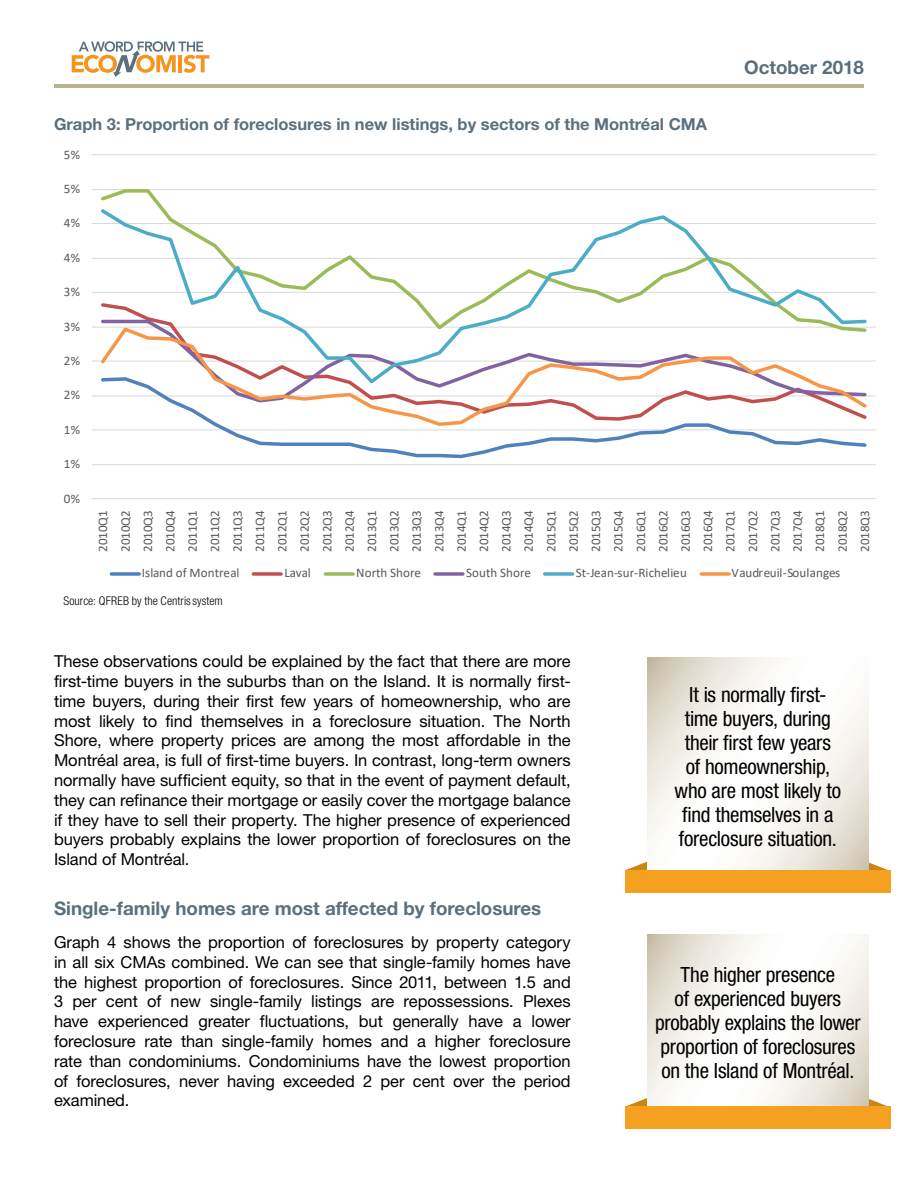
<style>
.page{position:relative;width:918px;height:1188px;background:#fff}
.page>*{position:absolute;margin:0;border:0;box-sizing:border-box;transform-origin:0 0}
.t1{font:condensed 21px/24px "Helvetica Neue LT Std";letter-spacing:-.015em;color:#000;text-align:center}
.t2{font:700 18.75px "Helvetica Neue LT Std";color:#5c6f7c}
.t3{font:16.5px/19.8px "Helvetica Neue LT Std";letter-spacing:-.005em;color:#000;text-align:justify}
.t4{font:700 16.5px "Helvetica Neue LT Std";color:#5c6f7c}
.t5{font:13.05px/22.4px "Calibri";letter-spacing:.005em;color:#595959;text-align:justify}
.t6{font:300 condensed 12px "Helvetica Neue LT Std";letter-spacing:.005em;color:#000}
</style>
<div class="page">
<svg style="left:72px;top:41px;width:137px;height:36px"></svg>
<hr style="left:54px;top:84px;width:810px;height:3px;background:#b9b098">
<hr style="left:92px;top:464px;width:784px;height:1px;background:#d9d9d9">
<hr style="left:92px;top:429px;width:784px;height:1px;background:#d9d9d9">
<hr style="left:92px;top:395px;width:784px;height:1px;background:#d9d9d9">
<hr style="left:92px;top:361px;width:784px;height:1px;background:#d9d9d9">
<hr style="left:92px;top:327px;width:784px;height:1px;background:#d9d9d9">
<hr style="left:92px;top:292px;width:784px;height:1px;background:#d9d9d9">
<hr style="left:92px;top:258px;width:784px;height:1px;background:#d9d9d9">
<hr style="left:92px;top:223px;width:784px;height:1px;background:#d9d9d9">
<hr style="left:92px;top:189px;width:784px;height:1px;background:#d9d9d9">
<hr style="left:92px;top:154px;width:784px;height:1px;background:#d9d9d9">
<hr style="left:92px;top:498px;width:784px;height:1px;background:#d9d9d9">
<svg style="left:99px;top:428px;width:770px;height:31px"></svg>
<svg style="left:101px;top:206px;width:766px;height:119px"></svg>
<svg style="left:98px;top:325px;width:772px;height:103px"></svg>
<svg style="left:111px;top:572px;width:28px;height:4px"></svg>
<svg style="left:253px;top:572px;width:28px;height:4px"></svg>
<svg style="left:325px;top:572px;width:28px;height:4px"></svg>
<svg style="left:435px;top:572px;width:28px;height:4px"></svg>
<svg style="left:545px;top:572px;width:28px;height:4px"></svg>
<svg style="left:701px;top:572px;width:28px;height:4px"></svg>
<svg style="left:869px;top:862px;width:19px;height:8px"></svg>
<svg style="left:626px;top:861px;width:21px;height:9px"></svg>
<svg style="left:648px;top:657px;width:221px;height:213px"></svg>
<div style="left:626px;top:870px;width:265px;height:23px;background:#f4a021"></div>
<svg style="left:869px;top:1099px;width:22px;height:8px"></svg>
<svg style="left:625px;top:1094px;width:23px;height:13px"></svg>
<svg style="left:648px;top:935px;width:221px;height:172px"></svg>
<div style="left:626px;top:1107px;width:265px;height:22px;background:#f4a021"></div>
<p class="t4" style="left:54px;top:114px;width:655px">Graph 3: Proportion of foreclosures in new listings, by sectors of the Montréal CMA</p>
<p class="t5" style="left:64px;top:143px;width:18px">5%</p>
<p class="t5" style="left:64px;top:177px;width:18px">5%</p>
<p class="t5" style="left:64px;top:212px;width:18px">4%</p>
<p class="t5" style="left:64px;top:246px;width:18px">4%</p>
<p class="t5" style="left:64px;top:280px;width:18px">3%</p>
<p class="t5" style="left:64px;top:315px;width:18px">3%</p>
<p class="t5" style="left:64px;top:349px;width:18px">2%</p>
<p class="t5" style="left:64px;top:384px;width:18px">2%</p>
<p class="t5" style="left:64px;top:418px;width:18px">1%</p>
<p class="t5" style="left:64px;top:452px;width:18px">1%</p>
<p class="t5" style="left:64px;top:487px;width:18px">0%</p>
<p class="t2" style="left:744px;top:56px;width:121px">October 2018</p>
<p class="t5" style="left:91px;top:552px;width:43px;rotate:-90deg">2010Q1<br>2010Q2<br>2010Q3<br>2010Q4<br>2011Q1<br>2011Q2<br>2011Q3<br>2011Q4<br>2012Q1<br>2012Q2<br>2012Q3<br>2012Q4<br>2013Q1<br>2013Q2<br>2013Q3<br>2013Q4<br>2014Q1<br>2014Q2<br>2014Q3<br>2014Q4<br>2015Q1<br>2015Q2<br>2015Q3<br>2015Q4<br>2016Q1<br>2016Q2<br>2016Q3<br>2016Q4<br>2017Q1<br>2017Q2<br>2017Q3<br>2017Q4<br>2018Q1<br>2018Q2<br>2018Q3</p>
<p class="t5" style="left:142px;top:561px;width:99px">Island of Montreal</p>
<p class="t5" style="left:284px;top:561px;width:28px">Laval</p>
<p class="t5" style="left:356px;top:561px;width:66px">North Shore</p>
<p class="t5" style="left:466px;top:561px;width:66px">South Shore</p>
<p class="t5" style="left:576px;top:561px;width:113px">St-Jean-sur-Richelieu</p>
<p class="t5" style="left:732px;top:561px;width:110px">Vaudreuil-Soulanges</p>
<p class="t6" style="left:63px;top:594px;width:161px">Source: QFREB by the Centrissystem</p>
<p class="t3" style="left:54px;top:651px;width:518px">These observations could be explained by the fact that there are more first-time buyers in the suburbs than on the Island. It is normally first&shy;time buyers, during their first few years of homeownership, who are most likely to find themselves in a foreclosure situation. The North Shore, where property prices are among the most affordable in the Montréal area, is full of first-time buyers. In contrast, long-term owners normally have sufficient equity, so that in the event of payment default, they can refinance their mortgage or easily cover the mortgage balance if they have to sell their property. The higher presence of experienced buyers probably explains the lower proportion of foreclosures on the Island of Montréal.</p>
<p class="t2" style="left:54px;top:897px;width:489px">Single-family homes are most affected by foreclosures</p>
<p class="t3" style="left:54px;top:932px;width:518px">Graph 4 shows the proportion of foreclosures by property category in all six CMAs combined. We can see that single-family homes have the highest proportion of foreclosures. Since 2011, between 1.5 and 3 per cent of new single-family listings are repossessions. Plexes have experienced greater fluctuations, but generally have a lower foreclosure rate than single-family homes and a higher foreclosure rate than condominiums. Condominiums have the lowest proportion of foreclosures, never having exceeded 2 per cent over the period examined.</p>
<p class="t1" style="left:675px;top:683px;width:168px">It is normally first&shy;time buyers, during their first few years<br>of homeownership, who are most likely to find themselves in a foreclosure situation.</p>
<p class="t1" style="left:655px;top:962px;width:207px">The higher presence<br>of experienced buyers probably explains the lower proportion of foreclosures on the Island of Montréal.</p>
</div>
